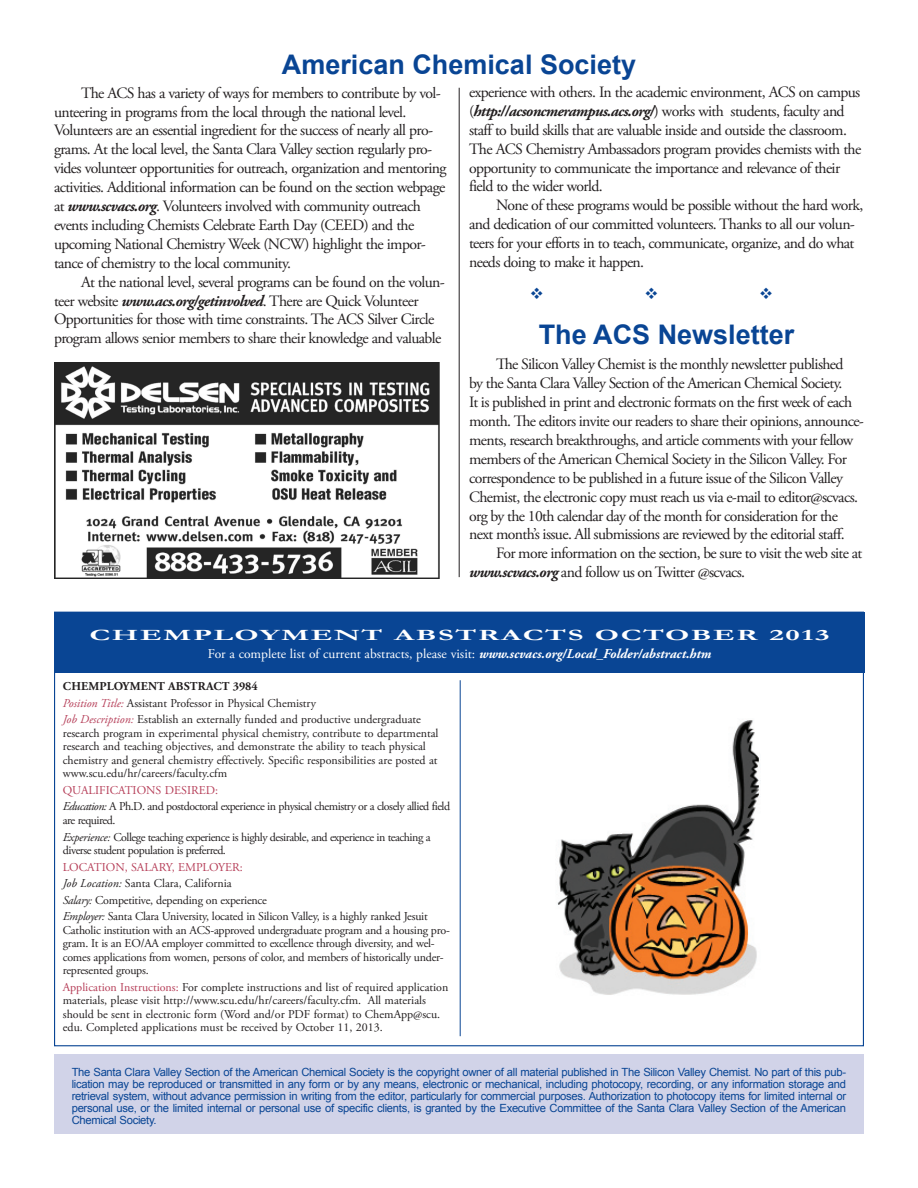
<style>
.page{position:relative;width:918px;height:1188px;background:#fff}
.page>*{position:absolute;margin:0;border:0;box-sizing:border-box;transform-origin:0 0}
.t1{font:700 27px "Arial";color:#094594}
.newsletter_body{font:15.75px/18.9px "Adobe Garamond Pro";letter-spacing:-.04em;color:#231f20}
.t2{font:700 15.75px "Garamond";letter-spacing:.05em;color:#fff;scale:1.95 1}
.t3{font:13.5px "Adobe Garamond Pro";color:#fff}
.abs_body{font:12px/13.5px "Adobe Garamond Pro";letter-spacing:-.005em;color:#231f20}
.abs_body-2{font:12px/13.5px "Adobe Garamond Pro";letter-spacing:-.04em;color:#231f20}
.abs_body-3{font:12px "Adobe Garamond Pro";color:#b63f59}
.abs_body-4{font:700 12px "Adobe Garamond Pro";letter-spacing:.015em;color:#231f20}
.newsletter_body-2{font:11.25px/12px "Arial";letter-spacing:-.025em;color:#094594;text-align:justify}
.s1{font-weight:700;font-style:italic}
.s2{font-style:italic;color:#b63f59}
.s3{font-style:italic}
.s4{color:#b63f59}
</style>
<div class="page">
<div style="left:55px;top:612px;width:810px;height:61px;background:#094594"></div>
<hr style="left:460px;top:680px;width:1px;height:356px;background:#094594">
<div style="left:54px;top:1055px;width:810px;height:79px;background:#d1d3e8"></div>
<hr style="left:459px;top:88px;width:1px;height:489px;background:#231f20">
<img style="left:557px;top:720px;width:202px;height:275px">
<img style="left:54px;top:363px;width:386px;height:216px">
<p class="t1" style="left:282px;top:46px;width:356px">American Chemical Society</p>
<p class="newsletter_body" style="left:54px;top:84px;width:394px;text-indent:27px">The ACS has a variety of ways for members to contribute by vol&shy;unteering in programs from the local through the national level.<br>Volunteers are an essential ingredient for the success of nearly all pro&shy;grams. At the local level, the Santa Clara Valley section regularly pro&shy;vides volunteer opportunities for outreach, organization and mentoring activities. Additional information can be found on the section webpage at <span class="s1">www.scvacs.org</span>. Volunteers involved with community outreach events including Chemists Celebrate Earth Day (CEED) and the upcoming National Chemistry Week (NCW) highlight the impor&shy;tance of chemistry to the local community.</p>
<p class="newsletter_body" style="left:54px;top:273px;width:392px;text-indent:27px">At the national level, several programs can be found on the volun&shy;teer website <span class="s1">www.acs.org/getinvolved</span>. There are Quick Volunteer Opportunities for those with time constraints. The ACS Silver Circle program allows senior members to share their knowledge and valuable</p>
<p class="newsletter_body" style="left:469px;top:83px;width:394px">experience with others. In the academic environment, ACS on campus (<span class="s1">http://acsoncmerampus.acs.org/</span>) works with students, faculty and staff to build skills that are valuable inside and outside the classroom.<br>The ACS Chemistry Ambassadors program provides chemists with the opportunity to communicate the importance and relevance of their field to the wider world.</p>
<p class="newsletter_body" style="left:469px;top:196px;width:396px;text-indent:27px">None of these programs would be possible without the hard work, and dedication of our committed volunteers. Thanks to all our volun&shy;teers for your efforts in to teach, communicate, organize, and do what needs doing to make it happen.</p>
<p class="t1" style="left:539px;top:317px;width:257px">The ACS Newsletter</p>
<p class="newsletter_body" style="left:469px;top:355px;width:396px;text-indent:27px">The Silicon Valley Chemist is the monthly newsletter published<br>by the Santa Clara Valley Section of the American Chemical Society.<br>It is published in print and electronic formats on the first week of each month. The editors invite our readers to share their opinions, announce&shy;ments, research breakthroughs, and article comments with your fellow members of the American Chemical Society in the Silicon Valley. For correspondence to be published in a future issue of the Silicon Valley Chemist, the electronic copy must reach us via e-mail to editor@scvacs. org by the 10th calendar day of the month for consideration for the next month’s issue. All submissions are reviewed by the editorial staff.</p>
<p class="newsletter_body" style="left:469px;top:544px;width:395px;text-indent:27px">For more information on the section, be sure to visit the web site at <span class="s1">www.scvacs.org</span> and follow us on Twitter @scvacs.</p>
<p class="t2" style="left:90px;top:624px;width:65px">CHEMPL</p>
<p class="t2" style="left:234px;top:624px;width:307px">OYMENT ABSTRACTS OCTOBER 2013</p>
<p class="t3" style="left:208px;top:646px;width:505px">For a complete list of current abstracts, please visit: <span class="s1">www.scvacs.org/Local_Folder/abstract.htm</span></p>
<p class="abs_body-4" style="left:63px;top:680px;width:153px">CHEMPLOYMENT ABSTRACT</p>
<p class="abs_body-4" style="left:233px;top:680px;width:26px">3984</p>
<p class="abs_body" style="left:63px;top:697px;width:255px"><span class="s2">Position Title:</span> Assistant Professor in Physical Chemistry</p>
<p class="abs_body" style="left:63px;top:713px;width:377px"><span class="s2">Job Description:</span> Establish an externally funded and productive undergraduate research program in experimental physical chemistry, contribute to departmental research and teaching objectives, and demonstrate the ability to teach physical chemistry and general chemistry effectively. Specific responsibilities are posted at www.scu.edu/hr/careers/faculty.cfm</p>
<p class="abs_body-3" style="left:63px;top:783px;width:157px">QUALIFICATIONS DESIRED:</p>
<p class="abs_body-2" style="left:63px;top:800px;width:389px"><span class="s3">Education:</span> A Ph.D. and postdoctoral experience in physical chemistry or a closely allied field are required.</p>
<p class="abs_body-2" style="left:63px;top:830px;width:369px"><span class="s3">Experience:</span> College teaching experience is highly desirable, and experience in teaching a diverse student population is preferred.</p>
<p class="abs_body-3" style="left:63px;top:860px;width:182px">LOCATION, SALARY, EMPLOYER:</p>
<p class="abs_body" style="left:63px;top:877px;width:170px"><span class="s3">Job Location:</span> Santa Clara, California</p>
<p class="abs_body" style="left:63px;top:893px;width:206px"><span class="s3">Salary:</span> Competitive, depending on experience</p>
<p class="abs_body" style="left:63px;top:910px;width:389px"><span class="s3">Employer:</span> Santa Clara University, located in Silicon Valley, is a highly ranked Jesuit Catholic institution with an ACS-approved undergraduate program and a housing pro&shy;gram. It is an EO/AA employer committed to excellence through diversity, and wel&shy;comes applications from women, persons of color, and members of historically under&shy;represented groups.</p>
<p class="abs_body" style="left:63px;top:981px;width:387px"><span class="s4">Application Instructions:</span> For complete instructions and list of required application materials, please visit http://www.scu.edu/hr/careers/faculty.cfm. All materials should be sent in electronic form (Word and/or PDF format) to ChemApp@scu. edu. Completed applications must be received by October 11, 2013.</p>
<p class="newsletter_body-2" style="left:72px;top:1066px;width:776px">The Santa Clara Valley Section of the American Chemical Society is the copyright owner of all material published in The Silicon Valley Chemist. No part of this pub&shy;lication may be reproduced or transmitted in any form or by any means, electronic or mechanical, including photocopy, recording, or any information storage and retrieval system, without advance permission in writing from the editor, particularly for commercial purposes. Authorization to photocopy items for limited internal or personal use, or the limited internal or personal use of specific clients, is granted by the Executive Committee of the Santa Clara Valley Section of the American Chemical Society.</p>
</div>
